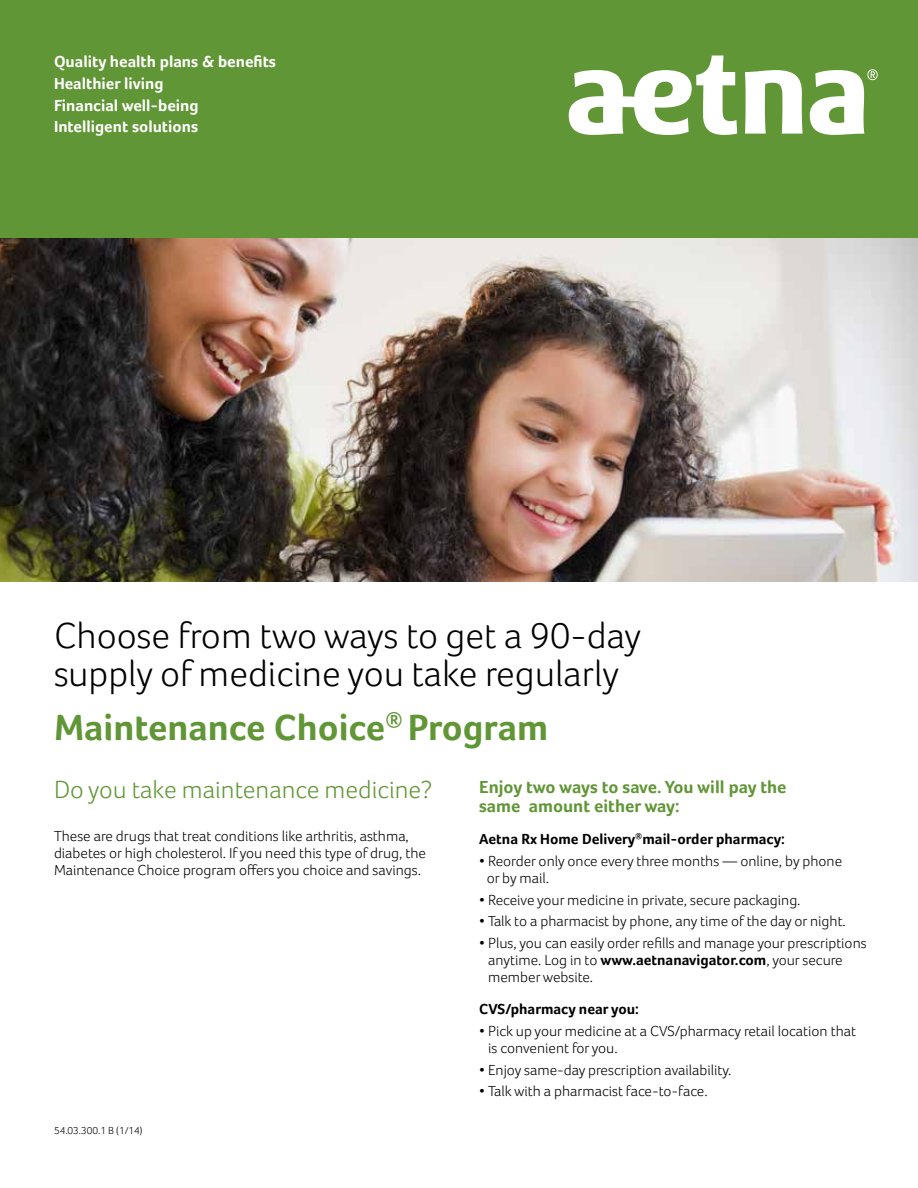
<style>
.page{position:relative;width:918px;height:1188px;background:#fff}
.page>*{position:absolute;margin:0;border:0;box-sizing:border-box;transform-origin:0 0}
.t1{font:300 37.5px/38.4px "Foco";color:#000}
.t2{font:700 37.5px "Foco";color:#619636}
.t3{font:300 25.5px "Foco";color:#619636}
.t4{font:700 18px/18.5px "Foco";color:#619636}
.t5{font:700 16.5px/21.8px "Foco";color:#fff}
.t6{font:300 15px/17.1px "Foco";color:#000}
.t7{font:700 15px "Foco";color:#000}
.t8{font:300 10.5px "Foco";color:#000}
.s1{font-weight:700}
</style>
<div class="page">
<img style="left:0;top:238px;width:918px;height:344px">
<div style="left:0;top:0;width:918px;height:238px;background:#619636"></div>
<svg style="left:569px;top:55px;width:309px;height:80px"></svg>
<p class="t5" style="left:54px;top:51px;width:224px">Quality health plans &amp; benefits<br>Healthier living<br>Financial well-being<br>Intelligent solutions</p>
<h1 class="t1" style="left:54px;top:616px;width:589px">Choose from two ways to get a 90-day supply of medicine you take regularly</h1>
<h1 class="t2" style="left:54px;top:705px;width:496px">Maintenance Choice<sup>®</sup> Program</h1>
<h2 class="t3" style="left:54px;top:775px;width:380px">Do you take maintenance medicine?</h2>
<p class="t4" style="left:479px;top:778px;width:309px">Enjoy two ways to save. You will pay the same amount either way:</p>
<p class="t6" style="left:54px;top:828px;width:373px">These are drugs that treat conditions like arthritis, asthma, diabetes or high cholesterol. If you need this type of drug, the<br>Maintenance Choice program offers you choice and savings.</p>
<p class="t7" style="left:479px;top:830px;width:307px">Aetna Rx Home Delivery<sup>®</sup>mail-order pharmacy:</p>
<p class="t6" style="left:487px;top:852px;width:357px;text-indent:-8px">• Reorder only once every three months — online, by phone or by mail.</p>
<p class="t6" style="left:479px;top:891px;width:323px">• Receive your medicine in private, secure packaging.</p>
<p class="t6" style="left:479px;top:913px;width:368px">• Talk to a pharmacist by phone, any time of the day or night.</p>
<p class="t6" style="left:488px;top:934px;width:380px;text-indent:-9px">• Plus, you can easily order refills and manage your prescriptions anytime. Log in to <span class="s1">www.aetnanavigator.com</span>, your secure member website.</p>
<p class="t7" style="left:479px;top:1000px;width:161px">CVS/pharmacy near you:</p>
<p class="t6" style="left:488px;top:1022px;width:369px;text-indent:-9px">• Pick up your medicine at a CVS/pharmacy retail location that is convenient for you.</p>
<p class="t6" style="left:479px;top:1061px;width:254px">• Enjoy same-day prescription availability.</p>
<p class="t6" style="left:479px;top:1082px;width:230px">• Talk with a pharmacist face-to-face.</p>
<p class="t8" style="left:54px;top:1124px;width:90px">54.03.300.1 B (1/14)</p>
</div>
